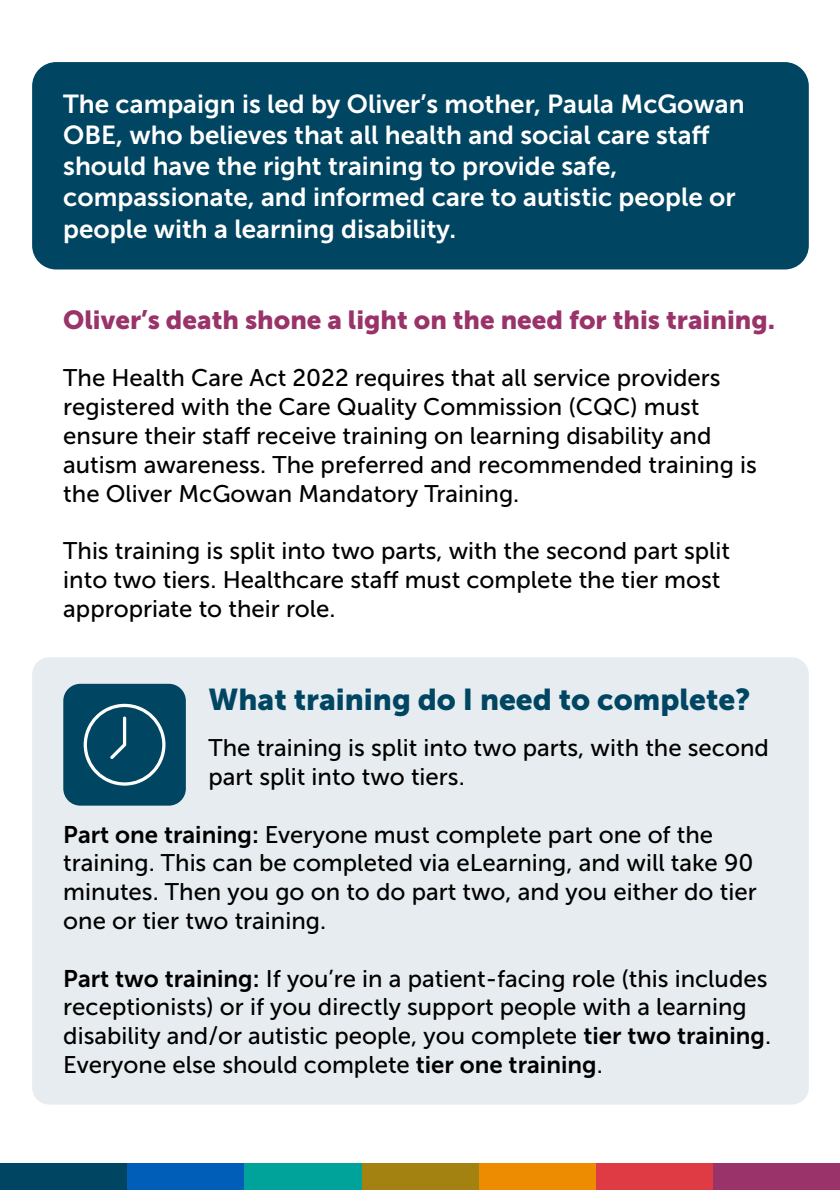
<style>
.page{position:relative;width:840px;height:1190px;background:#fff}
.page>*{position:absolute;margin:0;border:0;box-sizing:border-box;transform-origin:0 0}
.t1{font:30px "Museo Sans 900";color:#004561}
.t2{font:26px/31.2px "Museo Sans 700";color:#fff}
.t3{font:26px "Museo Sans 900";color:#993369}
.t4{font:24px/28.8px "Museo Sans 500";color:#000}
.s1{font-family:"Museo Sans 700"}
</style>
<div class="page">
<div style="left:32px;top:657px;width:777px;height:448px;background:#e6ecef;border-radius:17px"></div>
<div style="left:32px;top:62px;width:777px;height:207px;background:#004561;border-radius:24px"></div>
<div style="left:63px;top:684px;width:123px;height:122px;background:#004561;border-radius:17px"></div>
<svg style="left:84px;top:704px;width:81px;height:82px"></svg>
<div style="left:0;top:1164px;width:127px;height:26px;background:#004561"></div>
<div style="left:127px;top:1164px;width:118px;height:26px;background:#005eb8"></div>
<div style="left:245px;top:1164px;width:117px;height:26px;background:#00a399"></div>
<div style="left:362px;top:1164px;width:117px;height:26px;background:#a38212"></div>
<div style="left:479px;top:1164px;width:118px;height:26px;background:#ed8c00"></div>
<div style="left:596px;top:1164px;width:118px;height:26px;background:#de3b45"></div>
<div style="left:714px;top:1164px;width:126px;height:26px;background:#993369"></div>
<p class="t2" style="left:63px;top:88px;width:683px">The campaign is led by Oliver’s mother, Paula McGowan OBE, who believes that all health and social care staff should have the right training to provide safe, compassionate, and informed care to autistic people or people with a learning disability.</p>
<p class="t3" style="left:63px;top:305px;width:713px">Oliver’s death shone a light on the need for this training.</p>
<p class="t4" style="left:63px;top:364px;width:695px">The Health Care Act 2022 requires that all service providers registered with the Care Quality Commission (CQC) must ensure their staff receive training on learning disability and autism awareness. The preferred and recommended training is the Oliver McGowan Mandatory Training.</p>
<p class="t4" style="left:63px;top:537px;width:668px">This training is split into two parts, with the second part split into two tiers. Healthcare staff must complete the tier most appropriate to their role.</p>
<p class="t1" style="left:209px;top:683px;width:543px">What training do I need to complete?</p>
<p class="t4" style="left:209px;top:734px;width:562px">The training is split into two parts, with the second part split into two tiers.</p>
<p class="t4" style="left:63px;top:820px;width:695px"><span class="s1">Part one training:</span> Everyone must complete part one of the training. This can be completed via eLearning, and will take 90 minutes. Then you go on to do part two, and you either do tier one or tier two training.</p>
<p class="t4" style="left:63px;top:964px;width:709px"><span class="s1">Part two training:</span> If you’re in a patient-facing role (this includes receptionists) or if you directly support people with a learning disability and/or autistic people, you complete <span class="s1">tier two training</span>.<br>Everyone else should complete <span class="s1">tier one training</span>.</p>
</div>
